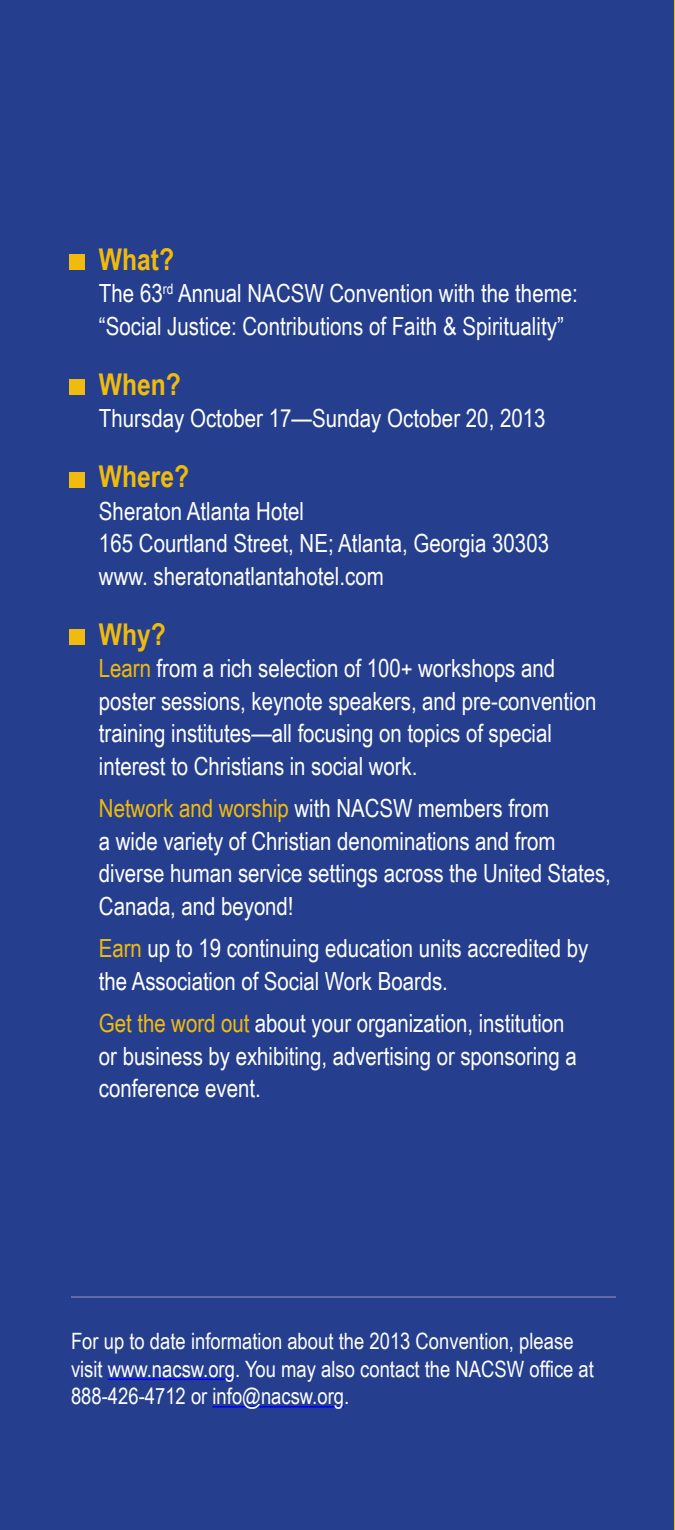
<style>
.page{position:relative;width:675px;height:1530px;background:#fff}
.page>*{position:absolute;margin:0;border:0;box-sizing:border-box;transform-origin:0 0}
.t1{font:700 30px "Arial Narrow";color:#f0bb0c}
.t2{font:25px/32.5px "Arial Narrow";letter-spacing:-.005em;color:#fff}
.t3{font:22.5px/27.5px "Arial Narrow";color:#fff}
.s1{color:#f0bb0c}
</style>
<div class="page">
<div style="left:662px;top:0;width:13px;height:1530px;background:#253f8e"></div>
<div style="left:0;top:0;width:673px;height:1530px;background:#253f8e"></div>
<div style="left:70px;top:254px;width:15px;height:16px;background:#f0bb0c"></div>
<div style="left:70px;top:379px;width:15px;height:16px;background:#f0bb0c"></div>
<div style="left:70px;top:472px;width:15px;height:15px;background:#f0bb0c"></div>
<div style="left:70px;top:629px;width:15px;height:16px;background:#f0bb0c"></div>
<hr style="left:108px;top:1378px;width:127px;height:2px;background:#00f">
<hr style="left:213px;top:1406px;width:131px;height:2px;background:#00f">
<hr style="left:71px;top:1296px;width:545px;height:2px;background:#8688ba">
<p class="t1" style="left:99px;top:237px;width:77px">What?</p>
<p class="t2" style="left:99px;top:276px;width:480px">The 63<sup>rd</sup> Annual NACSW Convention with the theme: “Social Justice: Contributions of Faith &amp; Spirituality”</p>
<p class="t1" style="left:99px;top:362px;width:83px">When?</p>
<p class="t2" style="left:99px;top:401px;width:448px">Thursday October 17—Sunday October 20, 2013</p>
<p class="t1" style="left:99px;top:454px;width:92px">Where?</p>
<p class="t2" style="left:99px;top:494px;width:452px">Sheraton Atlanta Hotel<br>165 Courtland Street, NE; Atlanta, Georgia 30303 www. sheratonatlantahotel.com</p>
<p class="t1" style="left:99px;top:612px;width:68px">Why?</p>
<p class="t2" style="left:99px;top:651px;width:499px"><span class="s1">Learn</span> from a rich selection of 100+ workshops and poster sessions, keynote speakers, and pre-convention training institutes—all focusing on topics of special interest to Christians in social work.</p>
<p class="t2" style="left:99px;top:791px;width:514px"><span class="s1">Network and worship</span> with NACSW members from<br>a wide variety of Christian denominations and from diverse human service settings across the United States, Canada, and beyond!</p>
<p class="t2" style="left:99px;top:931px;width:491px"><span class="s1">Earn</span> up to 19 continuing education units accredited by the Association of Social Work Boards.</p>
<p class="t2" style="left:99px;top:1006px;width:480px"><span class="s1">Get the word out</span> about your organization, institution or business by exhibiting, advertising or sponsoring a conference event.</p>
<p class="t3" style="left:71px;top:1327px;width:525px">For up to date information about the 2013 Convention, please visit www.nacsw.org. You may also contact the NACSW office at<br>888-426-4712 or info@nacsw.org.</p>
</div>
